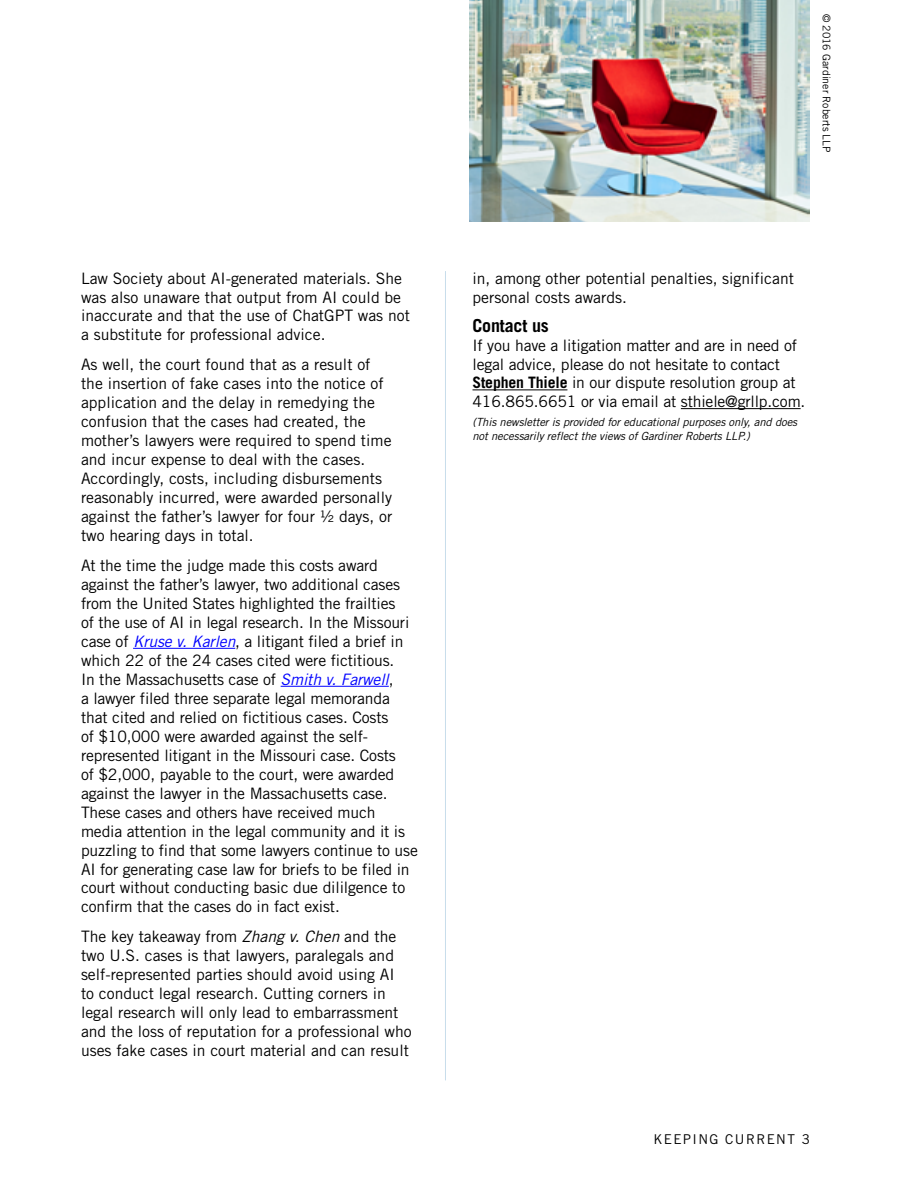
<style>
.page{position:relative;width:918px;height:1188px;background:#fff}
.page>*{position:absolute;margin:0;border:0;box-sizing:border-box;transform-origin:0 0}
.t1{font:700 18px "Trade Gothic LT Std";letter-spacing:-.01em;color:#000}
.t2{font:15.75px/19px "Trade Gothic LT Std";letter-spacing:-.01em;color:#000}
.t3{font:13.5px "Trade Gothic LT Std";letter-spacing:.1em;color:#000}
.t4{font:italic 11.25px/13.5px "Trade Gothic LT Std";letter-spacing:-.01em;color:#000}
.t5{font:10.5px "Trade Gothic LT Std";color:#000}
.s1{font-style:italic;color:#00f}
.s2{font-style:italic}
.s3{font-weight:700}
</style>
<div class="page">
<img style="left:470px;top:0;width:339px;height:221px">
<hr style="left:445px;top:271px;width:1px;height:809px;background:#c8ddeb">
<hr style="left:133px;top:648px;width:102px;height:1px;background:#00f">
<hr style="left:281px;top:686px;width:108px;height:1px;background:#00f">
<hr style="left:472px;top:389px;width:95px;height:1px;background:#000">
<hr style="left:681px;top:408px;width:120px;height:1px;background:#000">
<p class="t2" style="left:81px;top:268px;width:330px">Law Society about AI-generated materials. She was also unaware that output from AI could be inaccurate and that the use of ChatGPT was not a substitute for professional advice.</p>
<p class="t2" style="left:81px;top:355px;width:313px">As well, the court found that as a result of the insertion of fake cases into the notice of application and the delay in remedying the confusion that the cases had created, the mother’s lawyers were required to spend time and incur expense to deal with the cases.<br>Accordingly, costs, including disbursements reasonably incurred, were awarded personally against the father’s lawyer for four ½ days, or two hearing days in total.</p>
<p class="t2" style="left:81px;top:556px;width:338px">At the time the judge made this costs award against the father’s lawyer, two additional cases from the United States highlighted the frailties<br>of the use of AI in legal research. In the Missouri case of <span class="s1">Kruse v. Karlen</span>, a litigant filed a brief in which 22 of the 24 cases cited were fictitious.<br>In the Massachusetts case of <span class="s1">Smith v. Farwell</span>,<br>a lawyer filed three separate legal memoranda that cited and relied on fictitious cases. Costs<br>of $10,000 were awarded against the self&shy;represented litigant in the Missouri case. Costs<br>of $2,000, payable to the court, were awarded against the lawyer in the Massachusetts case.<br>These cases and others have received much media attention in the legal community and it is puzzling to find that some lawyers continue to use AI for generating case law for briefs to be filed in court without conducting basic due dililgence to confirm that the cases do in fact exist.</p>
<p class="t2" style="left:81px;top:927px;width:332px">The key takeaway from <span class="s2">Zhang v. Chen</span> and the two U.S. cases is that lawyers, paralegals and self-represented parties should avoid using AI to conduct legal research. Cutting corners in legal research will only lead to embarrassment and the loss of reputation for a professional who uses fake cases in court material and can result</p>
<p class="t5" style="left:833px;top:14px;width:141px;rotate:90deg">© 2016 Gardiner Roberts LLP</p>
<p class="t2" style="left:472px;top:268px;width:323px">in, among other potential penalties, significant personal costs awards.</p>
<p class="t1" style="left:472px;top:315px;width:78px">Contact us</p>
<p class="t2" style="left:472px;top:336px;width:334px">If you have a litigation matter and are in need of legal advice, please do not hesitate to contact <span class="s3">Stephen Thiele</span> in our dispute resolution group at 416.865.6651 or via email at sthiele@grllp.com.</p>
<p class="t4" style="left:472px;top:415px;width:326px">(This newsletter is provided for educational purposes only, and does not necessarily reflect the views of Gardiner Roberts LLP.)</p>
<p class="t3" style="left:653px;top:1131px;width:158px">KEEPING CURRENT 3</p>
</div>
